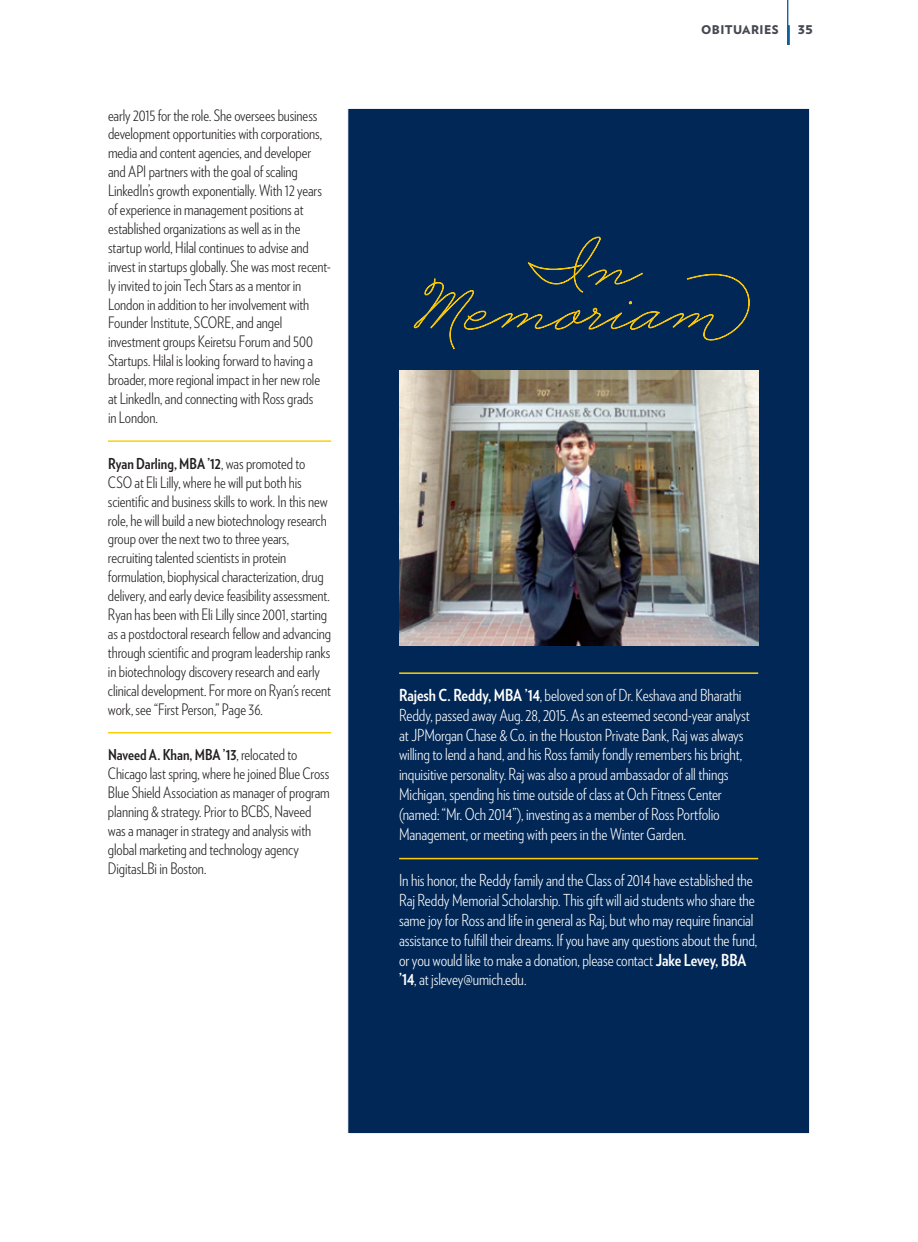
<style>
.page{position:relative;width:918px;height:1242px;background:#fff}
.page>*{position:absolute;margin:0;border:0;box-sizing:border-box;transform-origin:0 0}
.t1{font:300 16.5px/19.8px "Verlag Condensed";letter-spacing:-.01em;color:#fff}
.t2{font:300 15.75px/18.9px "Verlag Condensed";letter-spacing:-.005em;color:#231f20}
.t3{font:700 15px "Verlag Condensed";color:#231f20}
.t4{font:900 12px "Verlag";letter-spacing:.03em;color:#464952}
.s1{font-weight:300;font-size:15.75px}
.s2{font-weight:700}
</style>
<div class="page">
<hr style="left:787px;top:0;width:1px;height:45px;background:#0c619d">
<hr style="left:787px;top:25px;width:3px;height:20px;background:#0c619d">
<div style="left:347px;top:108px;width:463px;height:1026px;background:#002756;border:1px solid #fff"></div>
<hr style="left:108px;top:440px;width:223px;height:2px;background:#fece08">
<hr style="left:108px;top:732px;width:223px;height:1px;background:#fece08">
<hr style="left:399px;top:672px;width:359px;height:2px;background:#fece08">
<hr style="left:399px;top:858px;width:359px;height:1px;background:#fece08">
<img style="left:399px;top:371px;width:359px;height:274px">
<svg style="left:414px;top:236px;width:336px;height:114px"></svg>
<p class="t2" style="left:108px;top:105px;width:224px">early 2015 for the role. She oversees business development opportunities with corporations, media and content agencies, and developer and API partners with the goal of scaling LinkedIn’s growth exponentially. With 12 years of experience in management positions at established organizations as well as in the startup world, Hilal continues to advise and invest in startups globally. She was most recent&shy;ly invited to join Tech Stars as a mentor in London in addition to her involvement with Founder Institute, SCORE, and angel investment groups Keiretsu Forum and 500<br>Startups. Hilal is looking forward to having a broader, more regional impact in her new role at LinkedIn, and connecting with Ross grads<br>in London.</p>
<p class="t3" style="left:108px;top:452px;width:199px">Ryan Darling, MBA ’12<span class="s1">, was promoted to</span></p>
<p class="t2" style="left:108px;top:472px;width:225px">CSO at Eli Lilly, where he will put both his scientific and business skills to work. In this new role, he will build a new biotechnology research group over the next two to three years, recruiting talented scientists in protein formulation, biophysical characterization, drug delivery, and early device feasibility assessment.<br>Ryan has been with Eli Lilly since 2001, starting as a postdoctoral research fellow and advancing through scientific and program leadership ranks in biotechnology discovery research and early clinical development. For more on Ryan's recent work, see “First Person,” Page 36.</p>
<p class="t3" style="left:108px;top:744px;width:191px">Naveed A. Khan, MBA ’13<span class="s1">, relocated to</span></p>
<p class="t2" style="left:108px;top:764px;width:223px">Chicago last spring, where he joined Blue Cross Blue Shield Association as manager of program planning &amp; strategy. Prior to BCBS, Naveed was a manager in strategy and analysis with global marketing and technology agency DigitasLBi in Boston.</p>
<p class="t4" style="left:701px;top:20px;width:79px">OBITUARIES</p>
<p class="t4" style="left:798px;top:20px;width:16px">35</p>
<p class="t1" style="left:399px;top:684px;width:352px"><span class="s2">Rajesh C. Reddy, MBA ’14</span>, beloved son of Dr. Keshava and Bharathi Reddy, passed away Aug. 28, 2015. As an esteemed second-year analyst at JPMorgan Chase &amp; Co. in the Houston Private Bank, Raj was always willing to lend a hand, and his Ross family fondly remembers his bright, inquisitive personality. Raj was also a proud ambassador of all things Michigan, spending his time outside of class at Och Fitness Center (named: “Mr. Och 2014”), investing as a member of Ross Portfolio Management, or meeting with peers in the Winter Garden.</p>
<p class="t1" style="left:399px;top:870px;width:360px">In his honor, the Reddy family and the Class of 2014 have established the Raj Reddy Memorial Scholarship. This gift will aid students who share the same joy for Ross and life in general as Raj, but who may require financial assistance to fulfill their dreams. If you have any questions about the fund, or you would like to make a donation, please contact <span class="s2">Jake Levey, BBA ’14</span>, at jslevey@umich.edu.</p>
</div>
